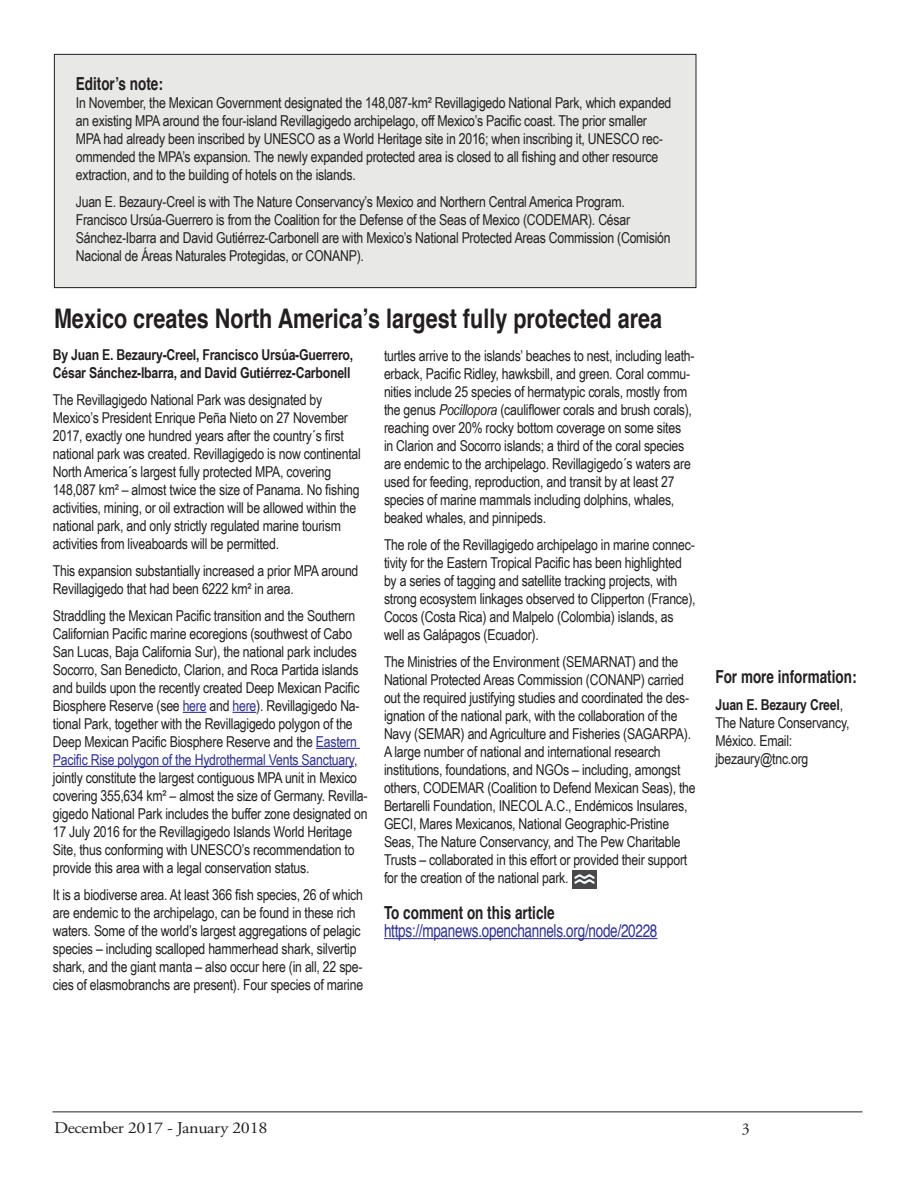
<style>
.page{position:relative;width:918px;height:1188px;background:#fff}
.page>*{position:absolute;margin:0;border:0;box-sizing:border-box;transform-origin:0 0}
.t1{font:700 27px "Helvetica";color:#231f20;scale:.8 1}
.t2{font:700 18px "Helvetica";color:#231f20;scale:.75 1}
.t3{font:18px "Helvetica";letter-spacing:-.02em;color:#2e3092;scale:.75 1}
.t4{font:16.5px "Adobe Garamond Pro";letter-spacing:-.02em;color:#231f20;scale:1.1 1}
.t5{font:16.5px "Adobe Garamond Pro";letter-spacing:-.02em;color:#231f20;scale:.95 1}
.t6{font:15px/18px "Arial Narrow";letter-spacing:-.015em;color:#231f20}
.t7{font:700 15px/18px "Arial Narrow";letter-spacing:-.015em;color:#231f20}
.s1{color:#313232}
.s2{color:#2e3092}
.s3{font-style:italic}
.s4{font-weight:700}
</style>
<div class="page">
<hr style="left:52px;top:1112px;width:810px;height:1px;background:#231f20">
<hr style="left:384px;top:938px;width:273px;height:1px;background:#2e3092">
<svg style="left:183px;top:712px;width:23px;height:1px"></svg>
<svg style="left:233px;top:712px;width:23px;height:1px"></svg>
<hr style="left:316px;top:748px;width:44px;height:1px;background:#2e3092">
<hr style="left:53px;top:766px;width:301px;height:1px;background:#2e3092">
<div style="left:54px;top:54px;width:642px;height:234px;background:#e8e8e7"></div>
<div style="left:54px;top:54px;width:642px;height:234px;border:1px solid #231f20"></div>
<img style="left:573px;top:871px;width:24px;height:17px">
<p class="t2" style="left:76px;top:69px;width:118px">Editor’s note:</p>
<p class="t6" style="left:76px;top:93px;width:597px">In November, the Mexican Government designated the 148,087-km² Revillagigedo National Park, which expanded an existing MPA around the four-island Revillagigedo archipelago, off Mexico’s Pacific coast. The prior smaller MPA had already been inscribed by UNESCO as a World Heritage site in 2016; when inscribing it, UNESCO rec&shy;ommended the MPA’s expansion. The newly expanded protected area is closed to all fishing and other resource extraction, and to the building of hotels on the islands.</p>
<p class="t6" style="left:76px;top:192px;width:596px">Juan E. Bezaury-Creel is with The Nature Conservancy’s Mexico and Northern Central America Program.<br>Francisco Ursúa-Guerrero is from the Coalition for the Defense of the Seas of Mexico (CODEMAR). César Sánchez-Ibarra and David Gutiérrez-Carbonell are with Mexico’s National Protected Areas Commission (Comisión Nacional de Áreas Naturales Protegidas, or CONANP).</p>
<h1 class="t1" style="left:54px;top:297px;width:762px">Mexico creates North America’s largest fully protected area</h1>
<p class="t7" style="left:53px;top:345px;width:302px">By Juan E. Bezaury-Creel, Francisco Ursúa-Guerrero,<br>César Sánchez-Ibarra, and David Gutiérrez-Carbonell</p>
<p class="t6" style="left:53px;top:390px;width:310px">The Revillagigedo National Park was designated by Mexico’s President Enrique Peña Nieto on 27 November 2017, exactly one hundred years after the country´s first national park was created. Revillagigedo is now continental North America´s largest fully protected MPA, covering 148,087 km² <span class="s1">–</span> almost twice the size of Panama. No fishing activities, mining, or oil extraction will be allowed within the national park, and only strictly regulated marine tourism activities from liveaboards will be permitted.</p>
<p class="t6" style="left:53px;top:561px;width:307px">This expansion substantially increased a prior MPA around<br>Revillagigedo that had been 6222 km² in area.</p>
<p class="t6" style="left:53px;top:606px;width:316px">Straddling the Mexican Pacific transition and the Southern Californian Pacific marine ecoregions (southwest of Cabo San Lucas, Baja California Sur), the national park includes Socorro, San Benedicto, Clarion, and Roca Partida islands and builds upon the recently created Deep Mexican Pacific Biosphere Reserve (see <span class="s2">here</span> and <span class="s2">here</span>). Revillagigedo Na&shy;tional Park, together with the Revillagigedo polygon of the Deep Mexican Pacific Biosphere Reserve and the <span class="s2">Eastern Pacific Rise polygon of the Hydrothermal Vents Sanctuary</span>, jointly constitute the largest contiguous MPA unit in Mexico covering 355,634 km² <span class="s1">–</span> almost the size of Germany. Revilla&shy;gigedo National Park includes the buffer zone designated on 17 July 2016 for the Revillagigedo Islands World Heritage Site, thus conforming with UNESCO’s recommendation to provide this area with a legal conservation status.</p>
<p class="t6" style="left:53px;top:885px;width:312px">It is a biodiverse area. At least 366 fish species, 26 of which are endemic to the archipelago, can be found in these rich waters. Some of the world’s largest aggregations of pelagic species – including scalloped hammerhead shark, silvertip shark, and the giant manta – also occur here (in all, 22 spe&shy;cies of elasmobranchs are present). Four species of marine</p>
<p class="t6" style="left:384px;top:346px;width:312px">turtles arrive to the islands’ beaches to nest, including leath&shy;erback, Pacific Ridley, hawksbill, and green. Coral commu&shy;nities include 25 species of hermatypic corals, mostly from the genus <span class="s3">Pocillopora</span> (cauliflower corals and brush corals), reaching over 20% rocky bottom coverage on some sites<br>in Clarion and Socorro islands; a third of the coral species are endemic to the archipelago. Revillagigedo´s waters are used for feeding, reproduction, and transit by at least 27 species of marine mammals including dolphins, whales, beaked whales, and pinnipeds.</p>
<p class="t6" style="left:384px;top:535px;width:313px">The role of the Revillagigedo archipelago in marine connec&shy;tivity for the Eastern Tropical Pacific has been highlighted by a series of tagging and satellite tracking projects, with strong ecosystem linkages observed to Clipperton (France), Cocos (Costa Rica) and Malpelo (Colombia) islands, as well as Galápagos (Ecuador).</p>
<p class="t6" style="left:384px;top:652px;width:313px">The Ministries of the Environment (SEMARNAT) and the National Protected Areas Commission (CONANP) carried out the required justifying studies and coordinated the des&shy;ignation of the national park, with the collaboration of the Navy (SEMAR) and Agriculture and Fisheries (SAGARPA).<br>A large number of national and international research institutions, foundations, and NGOs – including, amongst others, CODEMAR (Coalition to Defend Mexican Seas), the Bertarelli Foundation, INECOL A.C., Endémicos Insulares, GECI, Mares Mexicanos, National Geographic-Pristine Seas, The Nature Conservancy, and The Pew Charitable Trusts – collaborated in this effort or provided their support for the creation of the national park.</p>
<p class="t2" style="left:384px;top:898px;width:229px">To comment on this article</p>
<p class="t3" style="left:384px;top:917px;width:366px">https://mpanews.openchannels.org/node/20228</p>
<p class="t2" style="left:716px;top:662px;width:190px">For more information:</p>
<p class="t6" style="left:716px;top:696px;width:135px"><span class="s4">Juan E. Bezaury Creel</span>,<br>The Nature Conservancy,<br>México. Email: jbezaury@tnc.org</p>
<p class="t4" style="left:54px;top:1118px;width:196px">December 2017 - January 2018</p>
<p class="t5" style="left:742px;top:1119px;width:10px">3</p>
</div>
